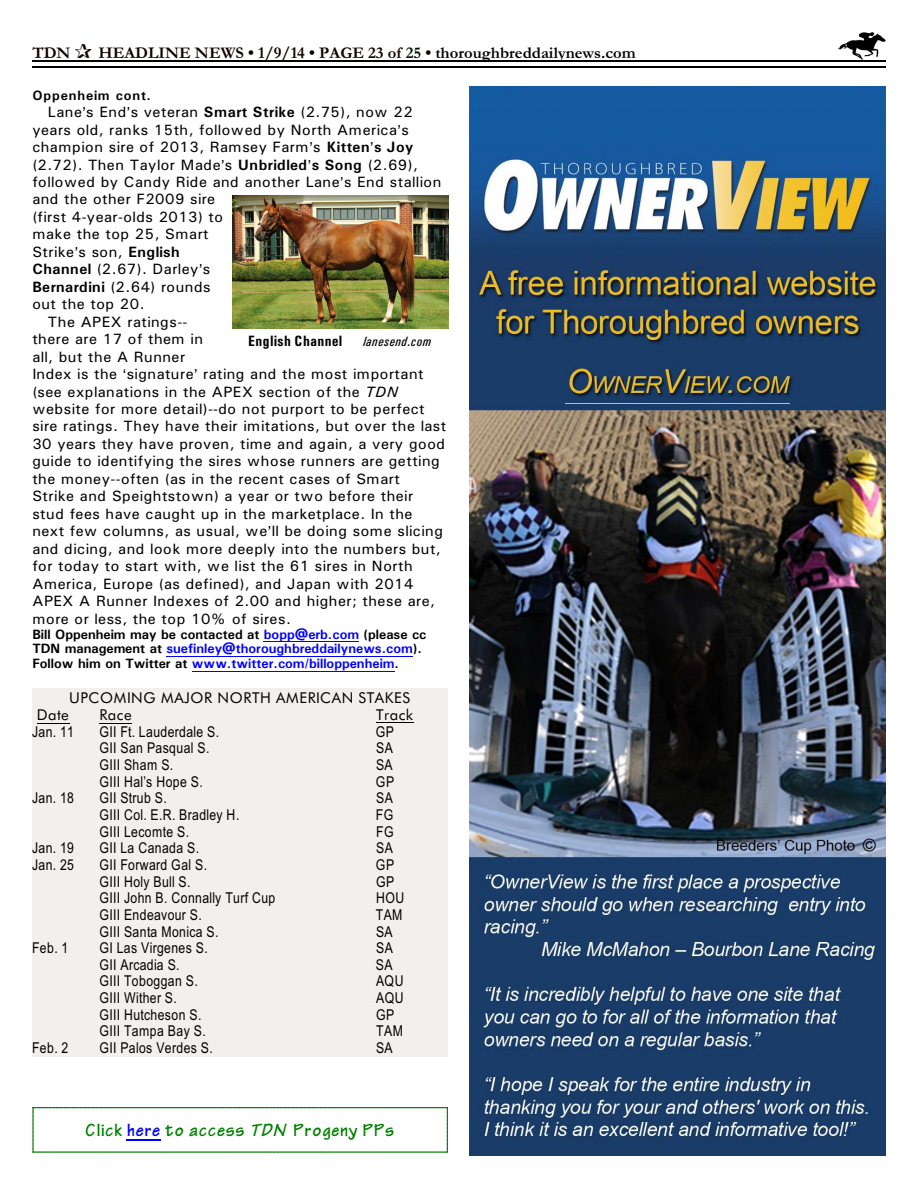
<style>
.page{position:relative;width:918px;height:1188px;background:#fff}
.page>*{position:absolute;margin:0;border:0;box-sizing:border-box;transform-origin:0 0}
.t1{font:700 18px "Tech Normal";letter-spacing:.04em;color:#008000}
.t2{font:16.5px "Garamond Antiqua,Bold";color:#0f0000}
.t3{font:15px "Univers";letter-spacing:.03em;color:#000}
.t4{font:15px "Arial Narrow";letter-spacing:.025em;color:#000}
.t5{font:15px "Futura BT";letter-spacing:.035em;color:#000}
.t6{font:700 15px "Univers Condensed";letter-spacing:.03em;color:#000}
.t7{font:700 13.5px/14.9px "Univers";color:#000}
.t8{font:700 13.5px "Univers";letter-spacing:.065em;color:#000}
.t9{font:italic 13.5px "Univers Condensed";letter-spacing:.04em;color:#000}
.s1{color:#001400}
.s2{color:#000}
.s3{font-weight:700}
.s4{font-style:italic}
.s5{color:#00f}
</style>
<div class="page">
<img style="left:837px;top:32px;width:49px;height:27px">
<hr style="left:32px;top:60px;width:853px;height:2px;background:#000">
<hr style="left:32px;top:66px;width:853px;height:1px;background:#000">
<div style="left:32px;top:688px;width:416px;height:368px;background:#f2f0ed"></div>
<hr style="left:37px;top:723px;width:32px;height:1px;background:#000">
<hr style="left:100px;top:723px;width:32px;height:1px;background:#000">
<hr style="left:376px;top:722px;width:38px;height:1px;background:#000">
<hr style="left:264px;top:641px;width:95px;height:1px;background:#00f">
<hr style="left:166px;top:656px;width:247px;height:1px;background:#00f">
<hr style="left:192px;top:671px;width:203px;height:1px;background:#00f">
<img style="left:470px;top:86px;width:416px;height:1070px">
<hr style="left:565px;top:403px;width:225px;height:1px;background:#f2bf1c">
<img style="left:232px;top:196px;width:216px;height:132px">
<svg style="left:32px;top:1107px;width:416px;height:46px"></svg>
<p class="t2" style="left:32px;top:48px;width:40px">TDN</p>
<p class="t2" style="left:98px;top:48px;width:539px">HEADLINE NEWS • 1/9/14 • PAGE 23 of <span class="s1">25</span> • <span class="s2">thoroughbreddailynews.com</span></p>
<p class="t8" style="left:32px;top:90px;width:120px">Oppenheim cont.</p>
<p class="t3" style="left:48px;top:107px;width:366px">Lane s End s veteran <span class="s3">Smart Strike</span> (2.75), now 22</p>
<p class="t3" style="left:32px;top:124px;width:378px">years old, ranks 15th, followed by North America s</p>
<p class="t3" style="left:32px;top:142px;width:383px">champion sire of 2013, Ramsey Farm s <span class="s3">Kitten s Joy</span></p>
<p class="t3" style="left:32px;top:159px;width:387px">(2.72). Then Taylor Made s <span class="s3">Unbridled s Song</span> (2.69),</p>
<p class="t3" style="left:32px;top:177px;width:410px">followed by Candy Ride and another Lane s End stallion</p>
<p class="t3" style="left:32px;top:194px;width:184px">and the other F2009 sire</p>
<p class="t3" style="left:32px;top:212px;width:192px">(first 4-year-olds 2013) to</p>
<p class="t3" style="left:32px;top:229px;width:178px">make the top 25, Smart</p>
<p class="t3" style="left:32px;top:247px;width:149px">Strike s son, <span class="s3">English</span></p>
<p class="t3" style="left:32px;top:264px;width:179px"><span class="s3">Channel</span> (2.67). Darley s</p>
<p class="t3" style="left:32px;top:281px;width:180px"><span class="s3">Bernardini</span> (2.64) rounds</p>
<p class="t3" style="left:32px;top:299px;width:114px">out the top 20.</p>
<p class="t3" style="left:48px;top:316px;width:141px">The APEX ratings--</p>
<p class="t3" style="left:32px;top:334px;width:172px">there are 17 of them in</p>
<p class="t3" style="left:32px;top:351px;width:154px">all, but the A Runner</p>
<p class="t3" style="left:32px;top:369px;width:393px">Index is the signature rating and the most important</p>
<p class="t3" style="left:32px;top:386px;width:367px">(see explanations in the APEX section of the <span class="s4">TDN</span></p>
<p class="t3" style="left:32px;top:404px;width:394px">website for more detail)--do not purport to be perfect</p>
<p class="t3" style="left:32px;top:421px;width:415px">sire ratings. They have their imitations, but over the last</p>
<p class="t3" style="left:32px;top:439px;width:414px">30 years they have proven, time and again, a very good</p>
<p class="t3" style="left:32px;top:456px;width:409px">guide to identifying the sires whose runners are getting</p>
<p class="t3" style="left:32px;top:474px;width:369px">the money--often (as in the recent cases of Smart</p>
<p class="t3" style="left:32px;top:491px;width:382px">Strike and Speightstown) a year or two before their</p>
<p class="t3" style="left:32px;top:508px;width:382px">stud fees have caught up in the marketplace. In the</p>
<p class="t3" style="left:32px;top:526px;width:412px">next few columns, as usual, we ll be doing some slicing</p>
<p class="t3" style="left:32px;top:543px;width:410px">and dicing, and look more deeply into the numbers but,</p>
<p class="t3" style="left:32px;top:561px;width:382px">for today to start with, we list the 61 sires in North</p>
<p class="t3" style="left:32px;top:578px;width:383px">America, Europe (as defined), and Japan with 2014</p>
<p class="t3" style="left:32px;top:596px;width:404px">APEX A Runner Indexes of 2.00 and higher; these are,</p>
<p class="t3" style="left:32px;top:613px;width:260px">more or less, the top 10% of sires.</p>
<p class="t7" style="left:32px;top:628px;width:396px">Bill Oppenheim may be contacted at <span class="s5">bopp@erb.com</span> (please cc<br>TDN management at <span class="s5">suefinley@thoroughbreddailynews.com</span>).<br>Follow him on Twitter at <span class="s5">www.twitter.com/billoppenheim</span>.</p>
<p class="t6" style="left:248px;top:335px;width:96px">English Channel</p>
<p class="t9" style="left:363px;top:336px;width:69px">lanesend.com</p>
<p class="t5" style="left:69px;top:692px;width:342px">UPCOMING MAJOR NORTH AMERICAN STAKES</p>
<p class="t5" style="left:37px;top:709px;width:34px">Date</p>
<p class="t5" style="left:99px;top:709px;width:34px">Race</p>
<p class="t5" style="left:376px;top:709px;width:39px">Track</p>
<p class="t4" style="left:32px;top:726px;width:44px">Jan. 11</p>
<p class="t4" style="left:99px;top:726px;width:121px">GII Ft. Lauderdale S.</p>
<p class="t4" style="left:376px;top:726px;width:20px">GP</p>
<p class="t4" style="left:100px;top:742px;width:111px">GII San Pasqual S.</p>
<p class="t4" style="left:376px;top:742px;width:18px">SA</p>
<p class="t4" style="left:100px;top:759px;width:75px">GIII Sham S.</p>
<p class="t4" style="left:376px;top:759px;width:18px">SA</p>
<p class="t4" style="left:100px;top:776px;width:105px">GIII Hal’s Hope S.</p>
<p class="t4" style="left:376px;top:776px;width:20px">GP</p>
<p class="t4" style="left:32px;top:792px;width:44px">Jan. 18</p>
<p class="t4" style="left:99px;top:792px;width:69px">GII Strub S.</p>
<p class="t4" style="left:376px;top:792px;width:18px">SA</p>
<p class="t4" style="left:100px;top:809px;width:141px">GIII Col. E.R. Bradley H.</p>
<p class="t4" style="left:376px;top:809px;width:19px">FG</p>
<p class="t4" style="left:100px;top:826px;width:91px">GIII Lecomte S.</p>
<p class="t4" style="left:376px;top:826px;width:19px">FG</p>
<p class="t4" style="left:32px;top:842px;width:44px">Jan. 19</p>
<p class="t4" style="left:99px;top:842px;width:101px">GII La Canada S.</p>
<p class="t4" style="left:376px;top:842px;width:18px">SA</p>
<p class="t4" style="left:32px;top:859px;width:44px">Jan. 25</p>
<p class="t4" style="left:99px;top:859px;width:109px">GII Forward Gal S.</p>
<p class="t4" style="left:376px;top:859px;width:20px">GP</p>
<p class="t4" style="left:100px;top:876px;width:93px">GIII Holy Bull S.</p>
<p class="t4" style="left:376px;top:876px;width:20px">GP</p>
<p class="t4" style="left:100px;top:892px;width:177px">GIII John B. Connally Turf Cup</p>
<p class="t4" style="left:376px;top:892px;width:30px">HOU</p>
<p class="t4" style="left:100px;top:909px;width:104px">GIII Endeavour S.</p>
<p class="t4" style="left:376px;top:909px;width:28px">TAM</p>
<p class="t4" style="left:100px;top:926px;width:121px">GIII Santa Monica S.</p>
<p class="t4" style="left:376px;top:926px;width:18px">SA</p>
<p class="t4" style="left:32px;top:942px;width:38px">Feb. 1</p>
<p class="t4" style="left:99px;top:942px;width:110px">GI Las Virgenes S.</p>
<p class="t4" style="left:376px;top:942px;width:18px">SA</p>
<p class="t4" style="left:100px;top:959px;width:82px">GII Arcadia S.</p>
<p class="t4" style="left:376px;top:959px;width:18px">SA</p>
<p class="t4" style="left:100px;top:975px;width:100px">GIII Toboggan S.</p>
<p class="t4" style="left:376px;top:975px;width:29px">AQU</p>
<p class="t4" style="left:100px;top:992px;width:79px">GIII Wither S.</p>
<p class="t4" style="left:376px;top:992px;width:29px">AQU</p>
<p class="t4" style="left:100px;top:1009px;width:103px">GIII Hutcheson S.</p>
<p class="t4" style="left:376px;top:1009px;width:20px">GP</p>
<p class="t4" style="left:100px;top:1026px;width:108px">GIII Tampa Bay S.</p>
<p class="t4" style="left:376px;top:1026px;width:28px">TAM</p>
<p class="t4" style="left:32px;top:1042px;width:38px">Feb. 2</p>
<p class="t4" style="left:99px;top:1042px;width:115px">GII Palos Verdes S.</p>
<p class="t4" style="left:376px;top:1042px;width:18px">SA</p>
<p class="t1" style="left:85px;top:1123px;width:311px">Click <span class="s5">here</span> to access <span class="s4">TDN</span> Progeny PPs</p>
</div>
